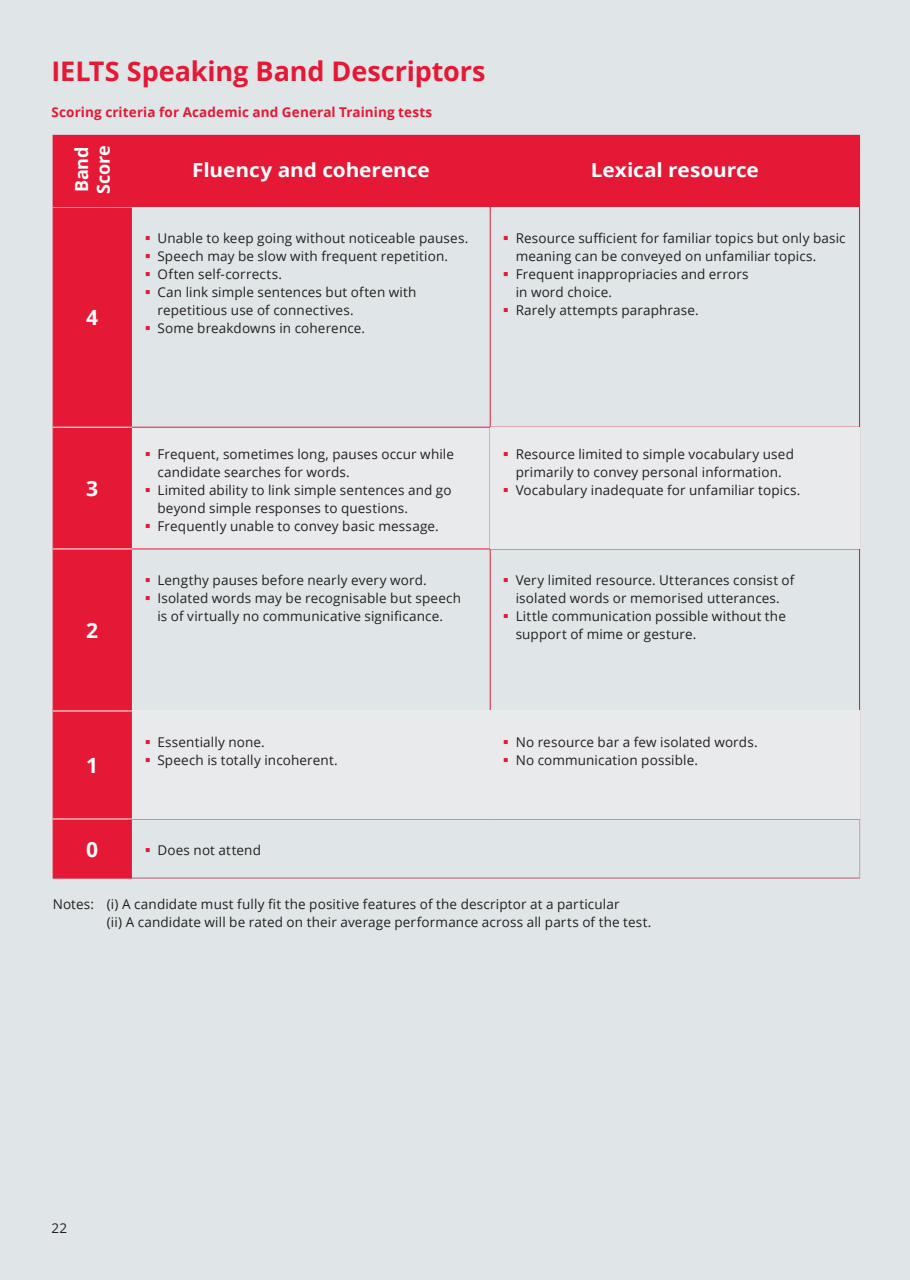
<style>
.page{position:relative;width:910px;height:1280px;background:#e0e6e8}
.page>*{position:absolute;margin:0;border:0;box-sizing:border-box;transform-origin:0 0}
.t1{font:700 27px "Open Sans";letter-spacing:-.005em;color:#e51836}
.t2{font:700 21px "Open Sans";color:#fff}
.t3{font:700 19.35px "Open Sans";letter-spacing:-.005em;color:#fff;scale:1.08 1}
.t4{font:700 18px/21.6px "Open Sans";letter-spacing:-.005em;color:#fff}
.t5{font:13.5px "Open Sans";letter-spacing:.01em;color:#231f20}
.t6{font:700 13.5px "Open Sans";letter-spacing:.01em;color:#e51836}
.s1{color:#e51836}
</style>
<div class="page">
<div style="left:55px;top:208px;width:77px;height:668px;background:#e51836"></div>
<div style="left:132px;top:427px;width:358px;height:122px;background:#e9eaeb"></div>
<hr style="left:53px;top:819px;width:79px;height:1px;background:#fff">
<hr style="left:132px;top:819px;width:358px;height:1px;background:#e51836">
<hr style="left:490px;top:819px;width:369px;height:1px;background:#e51836">
<hr style="left:53px;top:207px;width:79px;height:1px;background:#fff">
<hr style="left:859px;top:711px;width:1px;height:108px;background:#e51836">
<hr style="left:53px;top:711px;width:79px;height:1px;background:#fff">
<hr style="left:859px;top:549px;width:1px;height:162px;background:#e51836">
<hr style="left:132px;top:549px;width:358px;height:1px;background:#e51836">
<hr style="left:490px;top:549px;width:369px;height:1px;background:#e51836">
<hr style="left:53px;top:549px;width:79px;height:1px;background:#fff">
<hr style="left:859px;top:428px;width:1px;height:121px;background:#e51836">
<hr style="left:132px;top:427px;width:358px;height:1px;background:#e51836">
<hr style="left:53px;top:427px;width:79px;height:1px;background:#fff">
<hr style="left:859px;top:207px;width:1px;height:220px;background:#e51836">
<hr style="left:859px;top:135px;width:1px;height:72px;background:#fff">
<hr style="left:490px;top:207px;width:1px;height:220px;background:#e51836">
<hr style="left:490px;top:549px;width:1px;height:162px;background:#e51836">
<hr style="left:132px;top:878px;width:358px;height:1px;background:#bcbdc0">
<hr style="left:490px;top:878px;width:369px;height:1px;background:#bcbdc0">
<hr style="left:859px;top:819px;width:1px;height:59px;background:#bcbdc0">
<div style="left:490px;top:711px;width:369px;height:108px;background:#e9eaeb"></div>
<div style="left:132px;top:711px;width:358px;height:108px;background:#e9eaeb"></div>
<div style="left:490px;top:427px;width:369px;height:122px;background:#e9eaeb"></div>
<div style="left:490px;top:135px;width:369px;height:72px;background:#e51836"></div>
<div style="left:132px;top:135px;width:358px;height:72px;background:#e51836"></div>
<div style="left:53px;top:135px;width:79px;height:72px;background:#e51836"></div>
<p class="t1" style="left:51px;top:52px;width:436px">IELTS Speaking Band Descriptors</p>
<p class="t6" style="left:51px;top:103px;width:382px">Scoring criteria for Academic and General Training tests</p>
<p class="t4" style="left:70px;top:194px;width:50px;rotate:-90deg">Band<br>Score</p>
<p class="t3" style="left:192px;top:156px;width:221px">Fluency and coherence</p>
<p class="t3" style="left:591px;top:156px;width:157px">Lexical resource</p>
<p class="t2" style="left:86px;top:303px;width:13px">4</p>
<p class="t5" style="left:145px;top:229px;width:325px"><span class="s1">▪</span> Unable to keep going without noticeable pauses.</p>
<p class="t5" style="left:503px;top:229px;width:344px"><span class="s1">▪</span> Resource sufficient for familiar topics but only basic</p>
<p class="t5" style="left:145px;top:247px;width:305px"><span class="s1">▪</span> Speech may be slow with frequent repetition.</p>
<p class="t5" style="left:516px;top:247px;width:302px">meaning can be conveyed on unfamiliar topics.</p>
<p class="t5" style="left:145px;top:265px;width:139px"><span class="s1">▪</span> Often self-corrects.</p>
<p class="t5" style="left:503px;top:265px;width:247px"><span class="s1">▪</span> Frequent inappropriacies and errors</p>
<p class="t5" style="left:516px;top:283px;width:98px">in word choice.</p>
<p class="t5" style="left:157px;top:301px;width:198px">repetitious use of connectives.</p>
<p class="t5" style="left:145px;top:283px;width:273px"><span class="s1">▪</span> Can link simple sentences but often with</p>
<p class="t5" style="left:503px;top:301px;width:197px"><span class="s1">▪</span> Rarely attempts paraphrase.</p>
<p class="t5" style="left:145px;top:319px;width:222px"><span class="s1">▪</span> Some breakdowns in coherence.</p>
<p class="t5" style="left:145px;top:445px;width:311px"><span class="s1">▪</span> Frequent, sometimes long, pauses occur while</p>
<p class="t5" style="left:503px;top:445px;width:292px"><span class="s1">▪</span> Resource limited to simple vocabulary used</p>
<p class="t5" style="left:157px;top:463px;width:194px">candidate searches for words.</p>
<p class="t5" style="left:516px;top:463px;width:268px">primarily to convey personal information.</p>
<p class="t2" style="left:86px;top:474px;width:13px">3</p>
<p class="t5" style="left:145px;top:481px;width:308px"><span class="s1">▪</span> Limited ability to link simple sentences and go</p>
<p class="t5" style="left:503px;top:481px;width:299px"><span class="s1">▪</span> Vocabulary inadequate for unfamiliar topics.</p>
<p class="t5" style="left:157px;top:499px;width:252px">beyond simple responses to questions.</p>
<p class="t5" style="left:145px;top:517px;width:295px"><span class="s1">▪</span> Frequently unable to convey basic message.</p>
<p class="t5" style="left:145px;top:571px;width:284px"><span class="s1">▪</span> Lengthy pauses before nearly every word.</p>
<p class="t5" style="left:503px;top:571px;width:293px"><span class="s1">▪</span> Very limited resource. Utterances consist of</p>
<p class="t5" style="left:145px;top:589px;width:318px"><span class="s1">▪</span> Isolated words may be recognisable but speech</p>
<p class="t5" style="left:516px;top:589px;width:266px">isolated words or memorised utterances.</p>
<p class="t5" style="left:157px;top:607px;width:287px">is of virtually no communicative significance.</p>
<p class="t5" style="left:503px;top:607px;width:284px"><span class="s1">▪</span> Little communication possible without the</p>
<p class="t2" style="left:86px;top:616px;width:13px">2</p>
<p class="t5" style="left:516px;top:625px;width:182px">support of mime or gesture.</p>
<p class="t2" style="left:86px;top:751px;width:13px">1</p>
<p class="t5" style="left:145px;top:733px;width:122px"><span class="s1">▪</span> Essentially none.</p>
<p class="t5" style="left:503px;top:733px;width:256px"><span class="s1">▪</span> No resource bar a few isolated words.</p>
<p class="t5" style="left:145px;top:751px;width:195px"><span class="s1">▪</span> Speech is totally incoherent.</p>
<p class="t5" style="left:503px;top:751px;width:197px"><span class="s1">▪</span> No communication possible.</p>
<p class="t2" style="left:86px;top:834px;width:13px">0</p>
<p class="t5" style="left:145px;top:841px;width:118px"><span class="s1">▪</span> Does not attend</p>
<p class="t5" style="left:53px;top:895px;width:568px">Notes: (i) A candidate must fully fit the positive features of the descriptor at a particular</p>
<p class="t5" style="left:107px;top:913px;width:546px">(ii) A candidate will be rated on their average performance across all parts of the test.</p>
<p class="t5" style="left:51px;top:1219px;width:17px">22</p>
</div>
